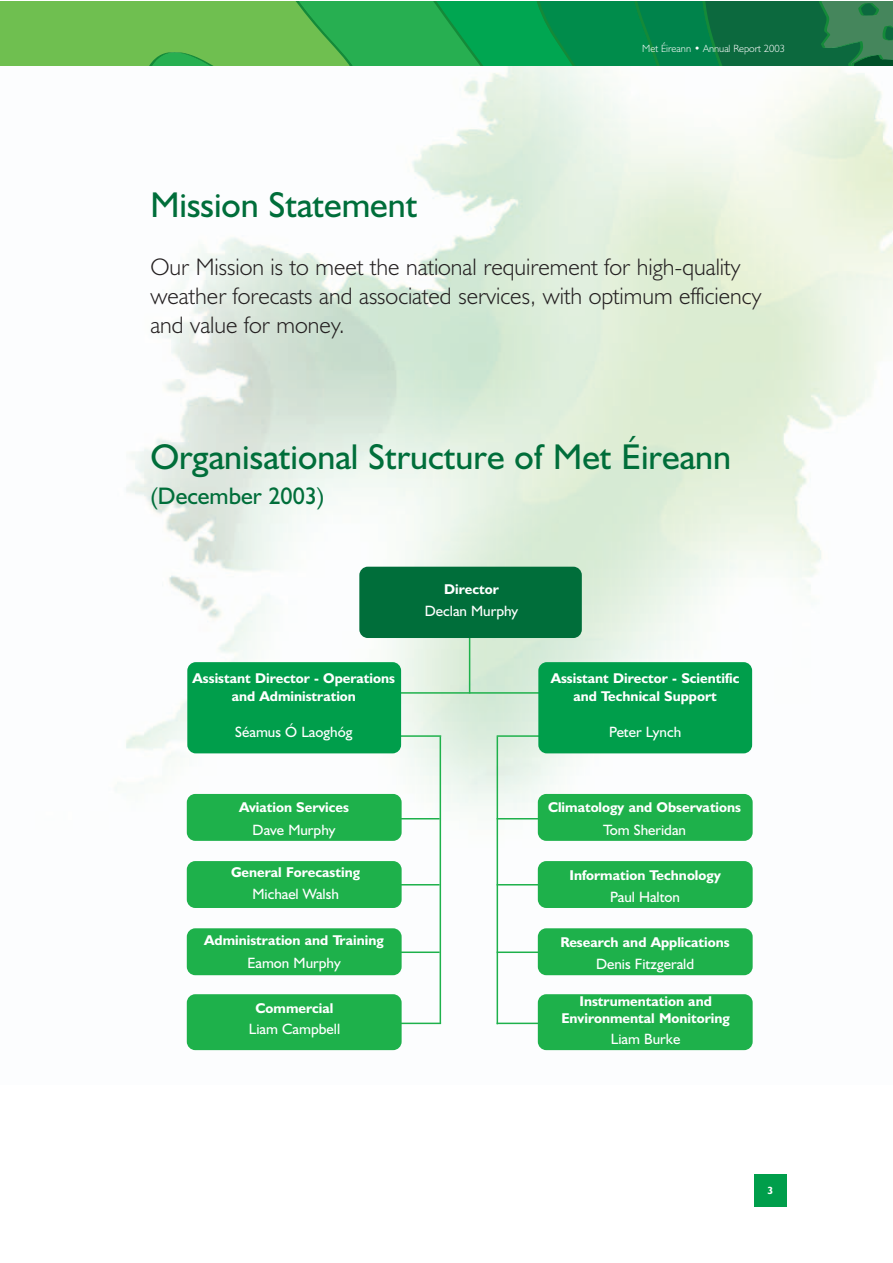
<style>
.page{position:relative;width:893px;height:1263px;background:#fff}
.page>*{position:absolute;margin:0;border:0;box-sizing:border-box;transform-origin:0 0}
.t1{font:36px "Humanist 521 BT";color:#006e3a}
.t2{font:300 24px/28.8px "Humanist 521 BT";color:#231f20}
.t3{font:24px "Humanist 521 BT";color:#006e3a}
.t4{font:15px "Humanist 521 BT";color:#fff}
.t5{font:700 14.25px/18px "Humanist 521 BT";color:#fff;text-align:center}
.t6{font:300 10.5px "Humanist 521 BT";color:#fff}
.t7{font:700 10.5px "Humanist 521 BT";color:#fff}
</style>
<div class="page">
<img style="left:0;top:1px;width:893px;height:1050px">
<div style="left:754px;top:1174px;width:33px;height:32px;background:#009e4b"></div>
<svg style="left:10px;top:2px;width:883px;height:64px;background:#329f4c"></svg>
<div style="left:0;top:2px;width:10px;height:64px;background:#6fbf50"></div>
<hr style="left:469px;top:632px;width:1px;height:61px;background:#1eb14b">
<hr style="left:398px;top:692px;width:147px;height:2px;background:#1eb14b">
<hr style="left:398px;top:735px;width:43px;height:2px;background:#1eb14b">
<hr style="left:440px;top:737px;width:1px;height:286px;background:#1eb14b">
<hr style="left:497px;top:737px;width:1px;height:287px;background:#1eb14b">
<hr style="left:397px;top:818px;width:43px;height:1px;background:#1eb14b">
<hr style="left:395px;top:884px;width:45px;height:1px;background:#1eb14b">
<hr style="left:398px;top:951px;width:42px;height:2px;background:#1eb14b">
<hr style="left:395px;top:1022px;width:46px;height:2px;background:#1eb14b">
<hr style="left:497px;top:735px;width:51px;height:2px;background:#1eb14b">
<hr style="left:497px;top:818px;width:51px;height:1px;background:#1eb14b">
<hr style="left:497px;top:884px;width:48px;height:1px;background:#1eb14b">
<hr style="left:497px;top:951px;width:48px;height:2px;background:#1eb14b">
<hr style="left:497px;top:1022px;width:52px;height:2px;background:#1eb14b">
<div style="left:359px;top:567px;width:223px;height:71px;background:#006e3a;border-radius:9px"></div>
<div style="left:187px;top:662px;width:214px;height:91px;background:#009e4b;border-radius:9px"></div>
<div style="left:187px;top:794px;width:215px;height:47px;background:#1eb14b;border-radius:9px"></div>
<div style="left:187px;top:861px;width:215px;height:47px;background:#1eb14b;border-radius:9px"></div>
<div style="left:187px;top:928px;width:215px;height:47px;background:#1eb14b;border-radius:9px"></div>
<div style="left:187px;top:994px;width:215px;height:56px;background:#1eb14b;border-radius:9px"></div>
<div style="left:538px;top:662px;width:214px;height:91px;background:#009e4b;border-radius:9px"></div>
<div style="left:538px;top:794px;width:215px;height:47px;background:#1eb14b;border-radius:9px"></div>
<div style="left:538px;top:861px;width:215px;height:47px;background:#1eb14b;border-radius:9px"></div>
<div style="left:538px;top:928px;width:215px;height:47px;background:#1eb14b;border-radius:9px"></div>
<div style="left:538px;top:994px;width:215px;height:56px;background:#1eb14b;border-radius:9px"></div>
<h1 class="t1" style="left:150px;top:193px;width:269px">Mission Statement</h1>
<p class="t6" style="left:642px;top:45px;width:144px">Met Éireann • Annual Report 2003</p>
<h2 class="t2" style="left:150px;top:255px;width:613px">Our Mission is to meet the national requirement for high-quality weather forecasts and associated services, with optimum efficiency and value for money.</h2>
<h1 class="t1" style="left:150px;top:445px;width:582px">Organisational Structure of Met Éireann</h1>
<h2 class="t3" style="left:150px;top:487px;width:176px">(December 2003)</h2>
<p class="t5" style="left:193px;top:671px;width:204px">Assistant Director - Operations and Administration</p>
<p class="t4" style="left:235px;top:727px;width:119px">Séamus Ó Laoghóg</p>
<p class="t5" style="left:239px;top:800px;width:112px">Aviation Services</p>
<p class="t4" style="left:253px;top:824px;width:84px">Dave Murphy</p>
<p class="t5" style="left:231px;top:864px;width:131px">General Forecasting</p>
<p class="t4" style="left:252px;top:888px;width:88px">Michael Walsh</p>
<p class="t5" style="left:204px;top:933px;width:181px">Administration and Training</p>
<p class="t4" style="left:247px;top:957px;width:95px">Eamon Murphy</p>
<p class="t5" style="left:256px;top:1001px;width:79px">Commercial</p>
<p class="t4" style="left:249px;top:1023px;width:93px">Liam Campbell</p>
<p class="t5" style="left:444px;top:582px;width:56px">Director</p>
<p class="t4" style="left:425px;top:606px;width:95px">Declan Murphy</p>
<p class="t5" style="left:551px;top:671px;width:190px">Assistant Director - Scientific and Technical Support</p>
<p class="t4" style="left:609px;top:727px;width:74px">Peter Lynch</p>
<p class="t5" style="left:548px;top:800px;width:195px">Climatology and Observations</p>
<p class="t4" style="left:603px;top:824px;width:84px">Tom Sheridan</p>
<p class="t5" style="left:570px;top:867px;width:153px">Information Technology</p>
<p class="t4" style="left:610px;top:891px;width:71px">Paul Halton</p>
<p class="t5" style="left:560px;top:934px;width:171px">Research and Applications</p>
<p class="t4" style="left:596px;top:959px;width:100px">Denis Fitzgerald</p>
<p class="t5" style="left:561px;top:995px;width:170px;line-height:16.5px">Instrumentation and<br>Environmental Monitoring</p>
<p class="t4" style="left:611px;top:1033px;width:71px">Liam Burke</p>
<p class="t7" style="left:767px;top:1186px;width:7px">3</p>
</div>
